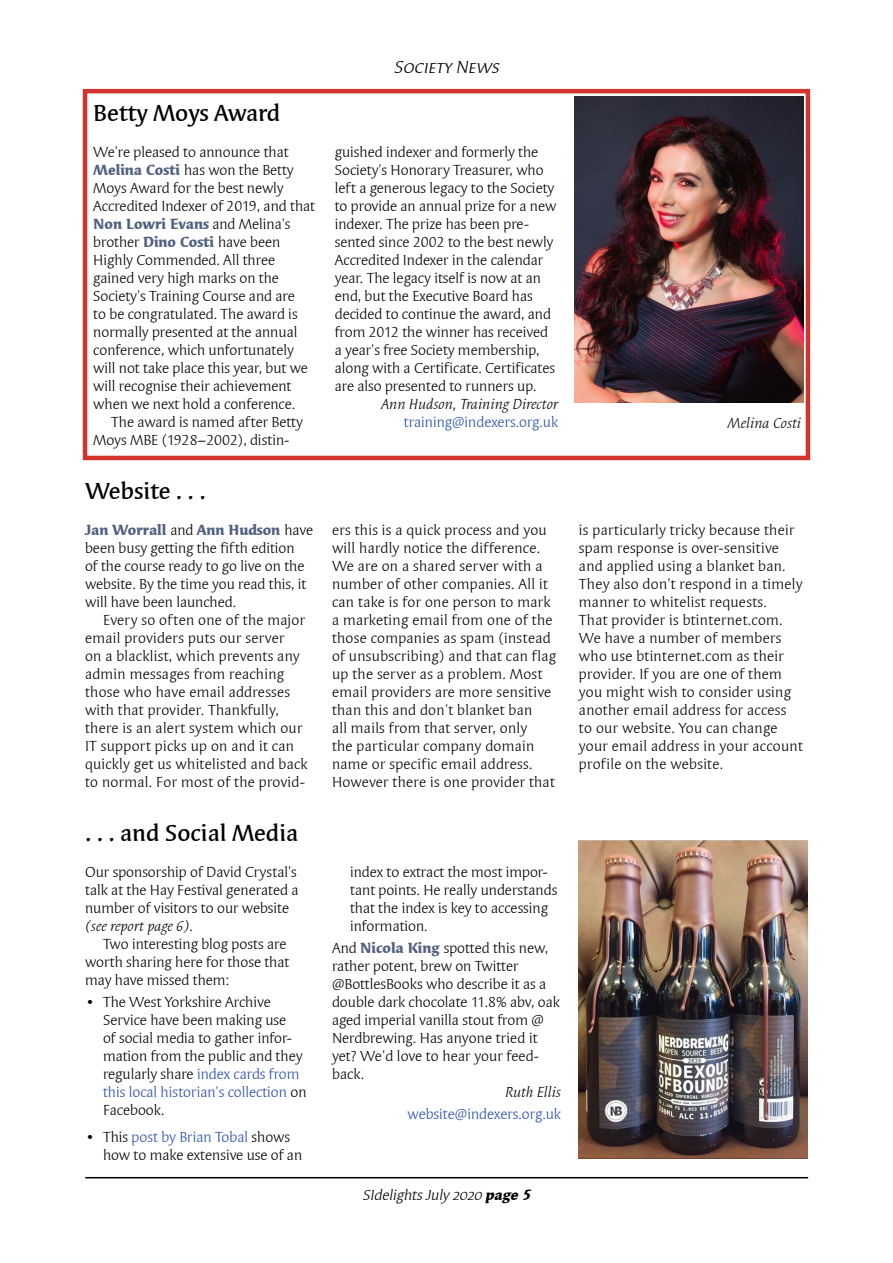
<style>
.page{position:relative;width:893px;height:1263px;background:#fff}
.page>*{position:absolute;margin:0;border:0;box-sizing:border-box;transform-origin:0 0}
.t1{font:24px "Syndor Md OSITCTT Medium";color:#000}
.t2{font:italic 18px "Syndor SCITCTT Book";color:#000}
.t3{font:15px/18px "Syndor ITCTT Book";color:#000}
.t4{font:15px/18px "Syndor ITCTT Book";letter-spacing:.02em;color:#000}
.t5{font:15px "Syndor ITCTT Bold";color:#526181}
.t6{font:15px "Syndor ITCTT Book";color:#2850aa}
.t7{font:italic 15px "Syndor ITCTT Book";color:#000}
.t8{font:italic 15px "Syndor OSITCTT Book";color:#000}
.s1{font-family:"Syndor ITCTT Bold";color:#526181}
.s2{font-family:"Syndor ITCTT Book";color:#000}
.s3{font-style:italic}
.s4{color:#2850aa}
.s5{font-family:"Syndor ITCTT Bold"}
</style>
<div class="page">
<hr style="left:85px;top:1177px;width:723px;height:1px;background:#000">
<div style="left:83px;top:89px;width:727px;height:371px;border:4px solid #d4342e"></div>
<img style="left:579px;top:840px;width:229px;height:318px">
<img style="left:574px;top:97px;width:229px;height:306px">
<h1 class="t1" style="left:93px;top:99px;width:189px">Betty Moys Award</h1>
<p class="t3" style="left:93px;top:143px;width:223px">We’re pleased to announce that<br><span class="s1">Melina Costi</span> has won the Betty<br>Moys Award for the best newly<br>Accredited Indexer of 2019, and that</p>
<p class="t5" style="left:93px;top:215px;width:199px">Non Lowri Evans <span class="s2">and Melina’s</span></p>
<p class="t3" style="left:93px;top:233px;width:188px">brother <span class="s1">Dino Costi</span> have been</p>
<p class="t3" style="left:93px;top:251px;width:183px">Highly Commended. All three</p>
<p class="t3" style="left:93px;top:269px;width:187px">gained very high marks on the</p>
<p class="t3" style="left:93px;top:287px;width:203px">Society’s Training Course and are</p>
<p class="t3" style="left:93px;top:305px;width:206px">to be congratulated. The award is</p>
<p class="t3" style="left:93px;top:323px;width:206px">normally presented at the annual</p>
<p class="t3" style="left:93px;top:341px;width:202px">conference, which unfortunately</p>
<p class="t3" style="left:93px;top:359px;width:216px">will not take place this year, but we</p>
<p class="t3" style="left:93px;top:377px;width:200px">will recognise their achievement</p>
<p class="t3" style="left:93px;top:395px;width:203px">when we next hold a conference.</p>
<p class="t3" style="left:111px;top:413px;width:193px">The award is named after Betty</p>
<p class="t3" style="left:93px;top:431px;width:198px">Moys MBE (1928–2002), distin-</p>
<h1 class="t1" style="left:85px;top:477px;width:122px">Website . . .</h1>
<p class="t5" style="left:85px;top:520px;width:230px">Jan Worrall <span class="s2">and</span> Ann Hudson <span class="s2">have</span></p>
<p class="t3" style="left:85px;top:539px;width:223px">been busy getting the fifth edition of the course ready to go live on the website. By the time you read this, it will have been launched.</p>
<p class="t4" style="left:85px;top:611px;width:224px;text-indent:18px">Every so often one of the major email providers puts our server<br>on a blacklist, which prevents any admin messages from reaching those who have email addresses with that provider. Thankfully, there is an alert system which our<br>IT support picks up on and it can quickly get us whitelisted and back to normal. For most of the provid-</p>
<h1 class="t1" style="left:85px;top:819px;width:215px">. . . and Social Media</h1>
<p class="t3" style="left:85px;top:863px;width:215px">Our sponsorship of David Crystal’s talk at the Hay Festival generated a number of visitors to our website <span class="s3">(see report page 6)</span>.</p>
<p class="t3" style="left:85px;top:935px;width:206px;text-indent:18px">Two interesting blog posts are worth sharing here for those that may have missed them:</p>
<p class="t3" style="left:103px;top:993px;width:205px;text-indent:-18px">• The West Yorkshire Archive<br>Service have been making use<br>of social media to gather infor&shy;mation from the public and they regularly share <span class="s4">index cards from this local historian’s collection</span> on<br>Facebook.</p>
<p class="t3" style="left:103px;top:1128px;width:201px;text-indent:-18px">• This <span class="s4">post by Brian Tobal</span> shows how to make extensive use of an</p>
<p class="t2" style="left:394px;top:57px;width:110px">Society News</p>
<p class="t3" style="left:335px;top:143px;width:223px">guished indexer and formerly the Society’s Honorary Treasurer, who left a generous legacy to the Society to provide an annual prize for a new indexer. The prize has been pre&shy;sented since 2002 to the best newly Accredited Indexer in the calendar year. The legacy itself is now at an end, but the Executive Board has decided to continue the award, and from 2012 the winner has received a year’s free Society membership, along with a Certificate. Certificates are also presented to runners up.</p>
<p class="t7" style="left:381px;top:396px;width:179px">Ann Hudson, Training Director</p>
<p class="t6" style="left:404px;top:414px;width:156px">training@indexers.org.uk</p>
<p class="t7" style="left:727px;top:415px;width:75px">Melina Costi</p>
<p class="t4" style="left:332px;top:521px;width:226px">ers this is a quick process and you will hardly notice the difference.<br>We are on a shared server with a number of other companies. All it can take is for one person to mark a marketing email from one of the those companies as spam (instead of unsubscribing) and that can flag up the server as a problem. Most email providers are more sensitive than this and don’t blanket ban<br>all mails from that server, only<br>the particular company domain name or specific email address.<br>However there is one provider that</p>
<p class="t4" style="left:579px;top:521px;width:225px">is particularly tricky because their spam response is over-sensitive and applied using a blanket ban.<br>They also don’t respond in a timely manner to whitelist requests.<br>That provider is btinternet.com.<br>We have a number of members who use btinternet.com as their provider. If you are one of them you might wish to consider using another email address for access to our website. You can change your email address in your account profile on the website.</p>
<p class="t3" style="left:350px;top:863px;width:209px">index to extract the most impor&shy;tant points. He really understands that the index is key to accessing information.</p>
<p class="t3" style="left:332px;top:939px;width:229px">And <span class="s1">Nicola King</span> spotted this new, rather potent, brew on Twitter @BottlesBooks who describe it as a double dark chocolate 11.8% abv, oak aged imperial vanilla stout from @<br>Nerdbrewing. Has anyone tried it yet? We’d love to hear your feed&shy;back.</p>
<p class="t7" style="left:505px;top:1084px;width:57px">Ruth Ellis</p>
<p class="t6" style="left:408px;top:1106px;width:155px">website@indexers.org.uk</p>
<p class="t8" style="left:362px;top:1187px;width:173px">SIdelights July 2020 <span class="s5">page 5</span></p>
</div>
